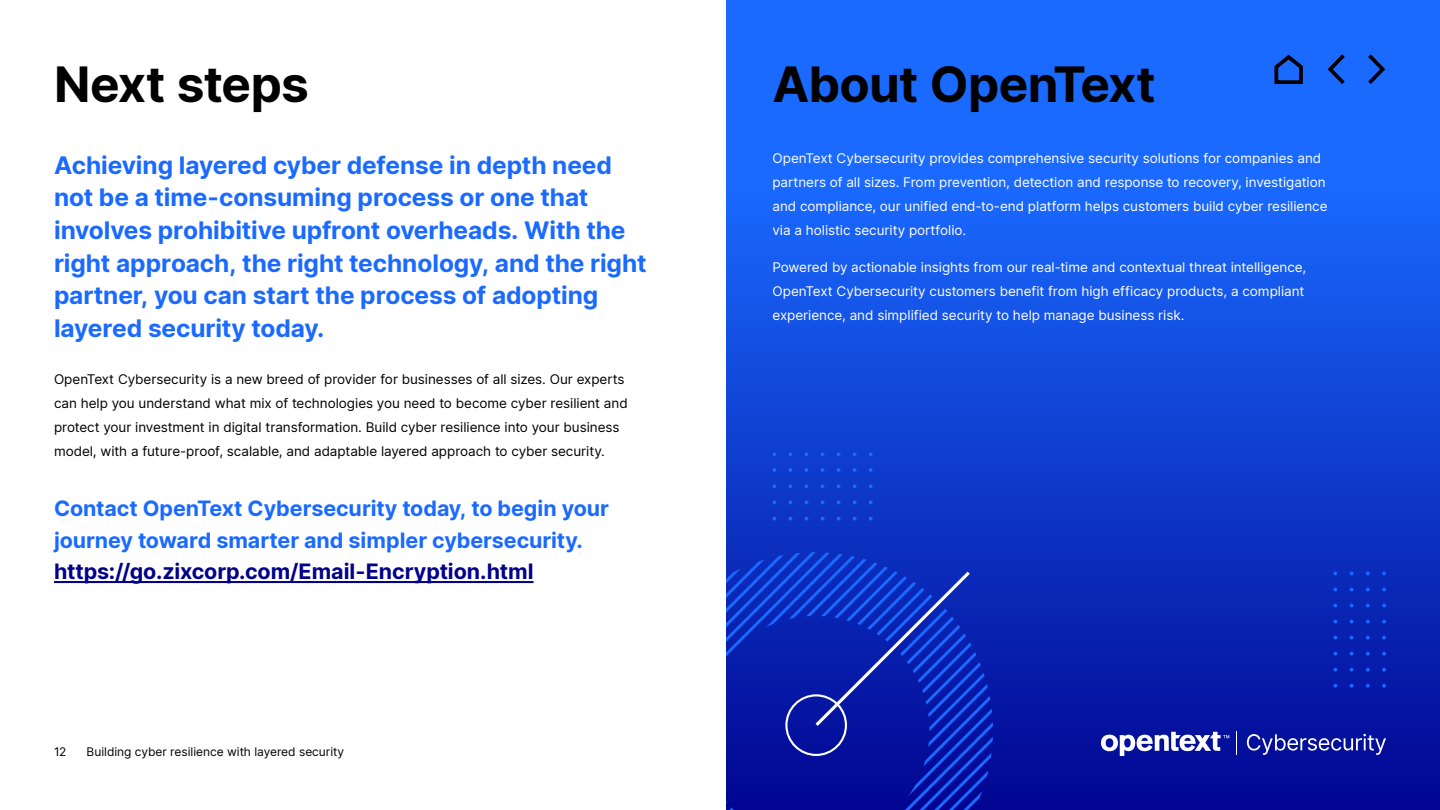
<style>
.page{position:relative;width:1440px;height:810px;background:#fff}
.page>*{position:absolute;margin:0;border:0;box-sizing:border-box;transform-origin:0 0}
.t1{font:700 49.5px "Inter";letter-spacing:-.015em;color:#000}
.t2{font:700 24.45px/32.6px "Inter";letter-spacing:-.005em;color:#1a6aff}
.t3{font:700 21.45px/31.1px "Inter";letter-spacing:-.005em;color:#1a6aff}
.t4{font:700 21.45px "Inter";letter-spacing:-.005em;color:#00008b}
.t5{font:13.5px/24px "Inter";letter-spacing:-.005em;color:#fff}
.t6{font:13.5px/24px "Inter";letter-spacing:-.005em;color:#000}
.t7{font:12px "Inter";letter-spacing:-.005em;color:#000}
</style>
<div class="page">
<svg style="left:726px;top:0;width:714px;height:810px;background:#1148da"></svg>
<svg style="left:1101px;top:732px;width:128px;height:24px"></svg>
<svg style="left:1247px;top:734px;width:139px;height:21px;background:#3b44b1"></svg>
<svg style="left:1236px;top:732px;width:1px;height:23px"></svg>
<svg style="left:726px;top:552px;width:267px;height:258px;background:#0c25b1"></svg>
<svg style="left:1333px;top:571px;width:4px;height:4px"></svg>
<svg style="left:1366px;top:571px;width:4px;height:4px"></svg>
<svg style="left:1350px;top:571px;width:4px;height:4px"></svg>
<svg style="left:1382px;top:571px;width:4px;height:4px"></svg>
<svg style="left:1333px;top:636px;width:4px;height:4px"></svg>
<svg style="left:1366px;top:636px;width:4px;height:4px"></svg>
<svg style="left:1350px;top:636px;width:4px;height:4px"></svg>
<svg style="left:1382px;top:636px;width:4px;height:4px"></svg>
<svg style="left:1333px;top:604px;width:4px;height:3px"></svg>
<svg style="left:1366px;top:604px;width:4px;height:3px"></svg>
<svg style="left:1350px;top:604px;width:4px;height:3px"></svg>
<svg style="left:1382px;top:604px;width:4px;height:3px"></svg>
<svg style="left:1333px;top:668px;width:4px;height:4px"></svg>
<svg style="left:1366px;top:668px;width:4px;height:4px"></svg>
<svg style="left:1350px;top:668px;width:4px;height:4px"></svg>
<svg style="left:1382px;top:668px;width:4px;height:4px"></svg>
<svg style="left:1333px;top:588px;width:4px;height:3px"></svg>
<svg style="left:1366px;top:588px;width:4px;height:3px"></svg>
<svg style="left:1350px;top:588px;width:4px;height:3px"></svg>
<svg style="left:1382px;top:588px;width:4px;height:3px"></svg>
<svg style="left:1333px;top:652px;width:4px;height:4px"></svg>
<svg style="left:1366px;top:652px;width:4px;height:4px"></svg>
<svg style="left:1350px;top:652px;width:4px;height:4px"></svg>
<svg style="left:1382px;top:652px;width:4px;height:4px"></svg>
<svg style="left:1333px;top:620px;width:4px;height:3px"></svg>
<svg style="left:1366px;top:620px;width:4px;height:3px"></svg>
<svg style="left:1350px;top:620px;width:4px;height:3px"></svg>
<svg style="left:1382px;top:620px;width:4px;height:3px"></svg>
<svg style="left:1333px;top:684px;width:4px;height:4px"></svg>
<svg style="left:1366px;top:684px;width:4px;height:4px"></svg>
<svg style="left:1350px;top:684px;width:4px;height:4px"></svg>
<svg style="left:1382px;top:684px;width:4px;height:4px"></svg>
<svg style="left:821px;top:468px;width:3px;height:4px"></svg>
<svg style="left:821px;top:500px;width:3px;height:4px"></svg>
<svg style="left:821px;top:484px;width:3px;height:4px"></svg>
<svg style="left:821px;top:517px;width:3px;height:4px"></svg>
<svg style="left:853px;top:468px;width:4px;height:4px"></svg>
<svg style="left:853px;top:500px;width:4px;height:4px"></svg>
<svg style="left:853px;top:484px;width:4px;height:4px"></svg>
<svg style="left:853px;top:517px;width:4px;height:4px"></svg>
<svg style="left:789px;top:468px;width:3px;height:4px"></svg>
<svg style="left:789px;top:500px;width:3px;height:4px"></svg>
<svg style="left:789px;top:484px;width:3px;height:4px"></svg>
<svg style="left:789px;top:517px;width:3px;height:4px"></svg>
<svg style="left:869px;top:468px;width:4px;height:4px"></svg>
<svg style="left:869px;top:500px;width:4px;height:4px"></svg>
<svg style="left:869px;top:484px;width:4px;height:4px"></svg>
<svg style="left:869px;top:517px;width:4px;height:4px"></svg>
<svg style="left:805px;top:468px;width:3px;height:4px"></svg>
<svg style="left:805px;top:500px;width:3px;height:4px"></svg>
<svg style="left:805px;top:484px;width:3px;height:4px"></svg>
<svg style="left:805px;top:517px;width:3px;height:4px"></svg>
<svg style="left:837px;top:468px;width:4px;height:4px"></svg>
<svg style="left:837px;top:500px;width:4px;height:4px"></svg>
<svg style="left:837px;top:484px;width:4px;height:4px"></svg>
<svg style="left:837px;top:517px;width:4px;height:4px"></svg>
<svg style="left:772px;top:468px;width:4px;height:4px"></svg>
<svg style="left:772px;top:500px;width:4px;height:4px"></svg>
<svg style="left:772px;top:484px;width:4px;height:4px"></svg>
<svg style="left:772px;top:517px;width:4px;height:4px"></svg>
<svg style="left:821px;top:452px;width:3px;height:4px"></svg>
<svg style="left:853px;top:452px;width:4px;height:4px"></svg>
<svg style="left:789px;top:452px;width:3px;height:4px"></svg>
<svg style="left:869px;top:452px;width:4px;height:4px"></svg>
<svg style="left:805px;top:452px;width:3px;height:4px"></svg>
<svg style="left:837px;top:452px;width:4px;height:4px"></svg>
<svg style="left:772px;top:452px;width:4px;height:4px"></svg>
<div style="left:1271px;top:52px;width:36px;height:36px;background:#1a6aff"></div>
<svg style="left:1274px;top:54px;width:29px;height:30px"></svg>
<div style="left:1362px;top:52px;width:27px;height:36px;background:#1a6aff"></div>
<svg style="left:1364px;top:50px;width:24px;height:34px"></svg>
<div style="left:1323px;top:52px;width:27px;height:36px;background:#1a6aff"></div>
<svg style="left:1325px;top:50px;width:24px;height:34px"></svg>
<hr style="left:54px;top:581px;width:480px;height:2px;background:#00008b">
<h1 class="t1" style="left:54px;top:48px;width:256px">Next steps</h1>
<h1 class="t1" style="left:772px;top:48px;width:385px">About OpenText</h1>
<p class="t2" style="left:54px;top:148px;width:594px">Achieving layered cyber defense in depth need not be a time-consuming process or one that involves prohibitive upfront overheads. With the right approach, the right technology, and the right partner, you can start the process of adopting layered security today.</p>
<p class="t5" style="left:772px;top:146px;width:557px">OpenText Cybersecurity provides comprehensive security solutions for companies and partners of all sizes. From prevention, detection and response to recovery, investigation and compliance, our unified end-to-end platform helps customers build cyber resilience via a holistic security portfolio.</p>
<p class="t5" style="left:772px;top:254px;width:535px">Powered by actionable insights from our real-time and contextual threat intelligence,<br>OpenText Cybersecurity customers benefit from high efficacy products, a compliant experience, and simplified security to help manage business risk.</p>
<p class="t6" style="left:54px;top:367px;width:575px">OpenText Cybersecurity is a new breed of provider for businesses of all sizes. Our experts can help you understand what mix of technologies you need to become cyber resilient and protect your investment in digital transformation. Build cyber resilience into your business model, with a future-proof, scalable, and adaptable layered approach to cyber security.</p>
<h3 class="t3" style="left:54px;top:493px;width:557px">Contact OpenText Cybersecurity today, to begin your journey toward smarter and simpler cybersecurity.</h3>
<h3 class="t4" style="left:54px;top:555px;width:481px">https://go.zixcorp.com/Email-Encryption.html</h3>
<p class="t7" style="left:54px;top:743px;width:14px">12</p>
<p class="t7" style="left:87px;top:743px;width:259px">Building cyber resilience with layered security</p>
</div>
